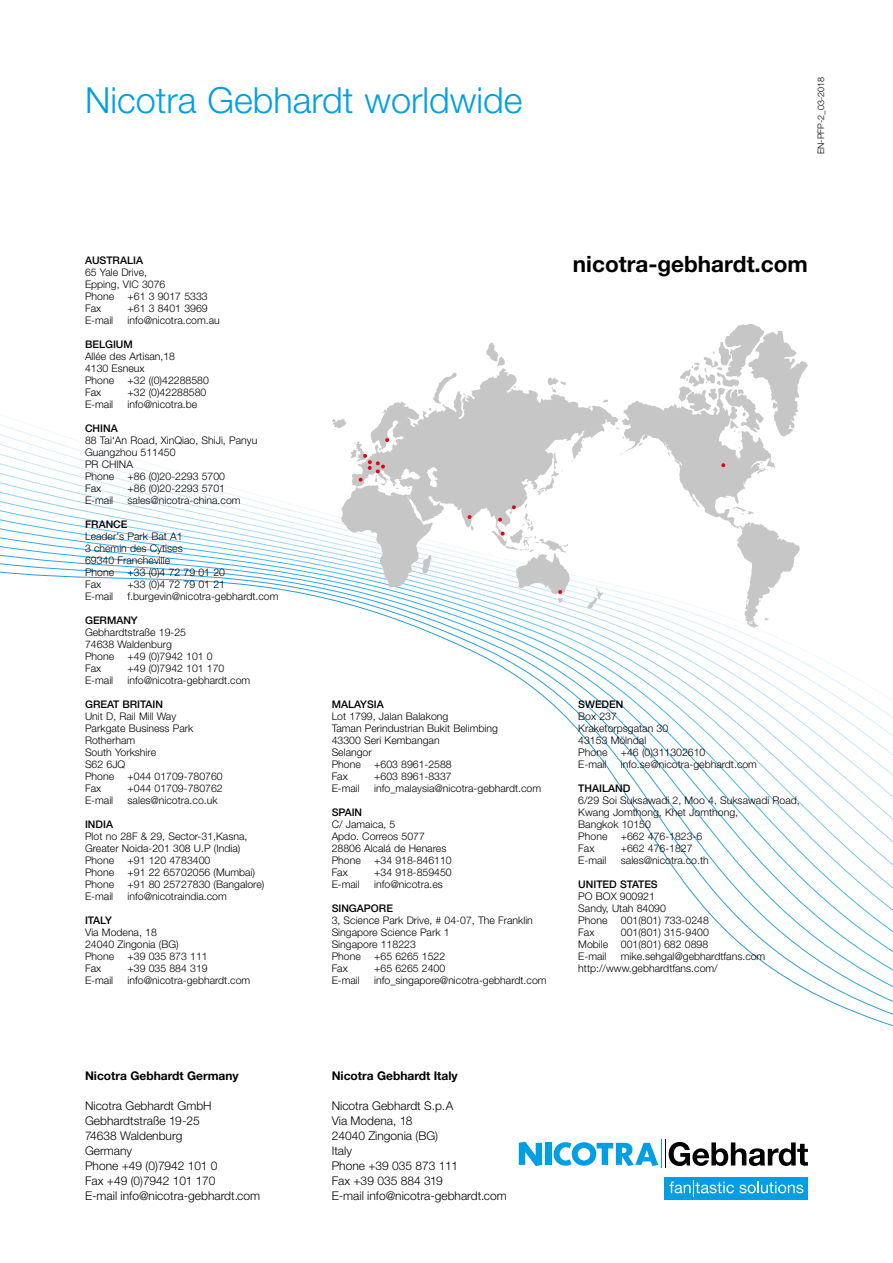
<style>
.page{position:relative;width:893px;height:1263px;background:#fff}
.page>*{position:absolute;margin:0;border:0;box-sizing:border-box;transform-origin:0 0}
.t1{font:300 36px "Helvetica Neue";color:#009fe3}
.t2{font:700 22.5px "Helvetica Neue";color:#000}
.t3{font:300 12px/15px "Helvetica Neue";color:#000}
.t4{font:700 12px "Helvetica Neue";color:#000}
.t5{font:300 10.5px/12px "Helvetica Neue";color:#000}
.t6{font:500 10.5px "Helvetica Neue";color:#000}
.t7{font:300 9px "Helvetica Neue LT Pro";color:#000}
</style>
<div class="page">
<svg style="left:0;top:530px;width:893px;height:497px"></svg>
<svg style="left:332px;top:324px;width:476px;height:304px"></svg>
<svg style="left:519px;top:1141px;width:23px;height:25px"></svg>
<div style="left:545px;top:1143px;width:6px;height:22px;background:#009fe3"></div>
<svg style="left:554px;top:1140px;width:254px;height:28px"></svg>
<div style="left:665px;top:1177px;width:143px;height:23px;background:#009fe3"></div>
<svg style="left:669px;top:1180px;width:134px;height:17px"></svg>
<h1 class="t1" style="left:85px;top:79px;width:439px">Nicotra Gebhardt worldwide</h1>
<p class="t7" style="left:816px;top:154px;width:79px;rotate:-90deg">EN-PFP-2_03-2018</p>
<p class="t6" style="left:85px;top:254px;width:59px">AUSTRALIA</p>
<p class="t5" style="left:85px;top:266px;width:64px">65 Yale Drive,</p>
<p class="t5" style="left:85px;top:278px;width:82px">Epping, VIC 3076<br>Phone</p>
<p class="t5" style="left:128px;top:290px;width:82px">+61 3 9017 5333</p>
<p class="t5" style="left:85px;top:302px;width:18px">Fax</p>
<p class="t5" style="left:128px;top:302px;width:82px">+61 3 8401 3969</p>
<p class="t5" style="left:85px;top:314px;width:30px">E-mail</p>
<p class="t5" style="left:128px;top:314px;width:94px">info@nicotra.com.au</p>
<p class="t6" style="left:85px;top:338px;width:49px">BELGIUM</p>
<p class="t5" style="left:85px;top:350px;width:92px">Allée des Artisan,18<br>4130 Esneux<br>Phone</p>
<p class="t5" style="left:128px;top:374px;width:83px">+32 ((0)42288580</p>
<p class="t5" style="left:85px;top:386px;width:18px">Fax</p>
<p class="t5" style="left:128px;top:386px;width:80px">+32 (0)42288580</p>
<p class="t5" style="left:85px;top:398px;width:30px">E-mail</p>
<p class="t5" style="left:128px;top:398px;width:71px">info@nicotra.be</p>
<p class="t6" style="left:85px;top:422px;width:34px">CHINA</p>
<p class="t5" style="left:85px;top:434px;width:174px">88 Tai‘An Road, XinQiao, ShiJi, Panyu<br>Guangzhou 511450<br>PR CHINA<br>Phone</p>
<p class="t5" style="left:128px;top:470px;width:99px">+86 (0)20-2293 5700</p>
<p class="t5" style="left:85px;top:482px;width:18px">Fax</p>
<p class="t5" style="left:128px;top:482px;width:99px">+86 (0)20-2293 5701</p>
<p class="t5" style="left:85px;top:494px;width:30px">E-mail</p>
<p class="t5" style="left:128px;top:494px;width:115px">sales@nicotra-china.com</p>
<p class="t6" style="left:85px;top:518px;width:44px">FRANCE</p>
<p class="t5" style="left:85px;top:530px;width:99px">Leader's Park Bat A1<br>3 chemin des Cytises<br>69340 Francheville<br>Phone</p>
<p class="t5" style="left:128px;top:566px;width:99px">+33 (0)4 72 79 01 20</p>
<p class="t5" style="left:85px;top:578px;width:18px">Fax</p>
<p class="t5" style="left:128px;top:578px;width:99px">+33 (0)4 72 79 01 21</p>
<p class="t5" style="left:85px;top:590px;width:30px">E-mail</p>
<p class="t5" style="left:128px;top:590px;width:152px">f.burgevin@nicotra-gebhardt.com</p>
<p class="t6" style="left:85px;top:614px;width:54px">GERMANY</p>
<p class="t5" style="left:85px;top:626px;width:103px">Gebhardtstraße 19-25<br>74638 Waldenburg<br>Phone</p>
<p class="t5" style="left:128px;top:650px;width:87px">+49 (0)7942 101 0</p>
<p class="t5" style="left:85px;top:662px;width:18px">Fax</p>
<p class="t5" style="left:128px;top:662px;width:98px">+49 (0)7942 101 170</p>
<p class="t5" style="left:85px;top:674px;width:30px">E-mail</p>
<p class="t5" style="left:128px;top:674px;width:124px">info@nicotra-gebhardt.com</p>
<p class="t6" style="left:85px;top:698px;width:79px">GREAT BRITAIN</p>
<p class="t5" style="left:85px;top:710px;width:110px">Unit D, Rail Mill Way<br>Parkgate Business Park<br>Rotherham<br>South Yorkshire<br>S62 6JQ<br>Phone</p>
<p class="t5" style="left:128px;top:770px;width:97px">+044 01709-780760</p>
<p class="t5" style="left:85px;top:782px;width:18px">Fax</p>
<p class="t5" style="left:128px;top:782px;width:97px">+044 01709-780762</p>
<p class="t5" style="left:85px;top:794px;width:30px">E-mail</p>
<p class="t5" style="left:128px;top:794px;width:92px">sales@nicotra.co.uk</p>
<p class="t6" style="left:85px;top:818px;width:30px">INDIA</p>
<p class="t5" style="left:85px;top:830px;width:164px">Plot no 28F &amp; 29, Sector-31,Kasna,<br>Greater Noida-201 308 U.P (India)<br>Phone</p>
<p class="t5" style="left:128px;top:854px;width:84px">+91 120 4783400</p>
<p class="t5" style="left:85px;top:866px;width:31px">Phone</p>
<p class="t5" style="left:128px;top:866px;width:129px">+91 22 65702056 (Mumbai)</p>
<p class="t5" style="left:85px;top:878px;width:31px">Phone</p>
<p class="t5" style="left:128px;top:878px;width:138px">+91 80 25727830 (Bangalore)</p>
<p class="t5" style="left:85px;top:890px;width:30px">E-mail</p>
<p class="t5" style="left:128px;top:890px;width:101px">info@nicotraindia.com</p>
<p class="t6" style="left:85px;top:914px;width:28px">ITALY</p>
<p class="t5" style="left:85px;top:926px;width:95px">Via Modena, 18<br>24040 Zingonia (BG)<br>Phone</p>
<p class="t5" style="left:128px;top:950px;width:82px">+39 035 873 111</p>
<p class="t5" style="left:85px;top:962px;width:18px">Fax</p>
<p class="t5" style="left:128px;top:962px;width:82px">+39 035 884 319</p>
<p class="t5" style="left:85px;top:974px;width:30px">E-mail</p>
<p class="t5" style="left:128px;top:974px;width:124px">info@nicotra-gebhardt.com</p>
<p class="t4" style="left:85px;top:1068px;width:155px">Nicotra Gebhardt Germany</p>
<p class="t3" style="left:85px;top:1098px;width:177px">Nicotra Gebhardt GmbH<br>Gebhardtstraße 19-25<br>74638 Waldenburg<br>Germany<br>Phone +49 (0)7942 101 0<br>Fax +49 (0)7942 101 170<br>E-mail info@nicotra-gebhardt.com</p>
<h2 class="t2" style="left:573px;top:250px;width:236px">nicotra-gebhardt.com</h2>
<p class="t6" style="left:332px;top:698px;width:54px">MALAYSIA</p>
<p class="t5" style="left:332px;top:710px;width:168px">Lot 1799, Jalan Balakong<br>Taman Perindustrian Bukit Belimbing<br>43300 Seri Kembangan<br>Selangor<br>Phone</p>
<p class="t5" style="left:374px;top:758px;width:79px">+603 8961-2588</p>
<p class="t5" style="left:332px;top:770px;width:18px">Fax</p>
<p class="t5" style="left:374px;top:770px;width:79px">+603 8961-8337</p>
<p class="t5" style="left:332px;top:782px;width:30px">E-mail</p>
<p class="t5" style="left:374px;top:782px;width:168px">info_malaysia@nicotra-gebhardt.com</p>
<p class="t6" style="left:332px;top:806px;width:32px">SPAIN</p>
<p class="t5" style="left:332px;top:818px;width:116px">C/ Jamaica, 5<br>Apdo. Correos 5077<br>28806 Alcalá de Henares<br>Phone</p>
<p class="t5" style="left:374px;top:854px;width:79px">+34 918-846110</p>
<p class="t5" style="left:332px;top:866px;width:18px">Fax</p>
<p class="t5" style="left:374px;top:866px;width:79px">+34 918-859450</p>
<p class="t5" style="left:332px;top:878px;width:30px">E-mail</p>
<p class="t5" style="left:374px;top:878px;width:70px">info@nicotra.es</p>
<p class="t6" style="left:332px;top:902px;width:63px">SINGAPORE</p>
<p class="t5" style="left:332px;top:914px;width:203px">3, Science Park Drive, # 04-07, The Franklin<br>Singapore Science Park 1<br>Singapore 118223<br>Phone</p>
<p class="t5" style="left:374px;top:950px;width:73px">+65 6265 1522</p>
<p class="t5" style="left:332px;top:962px;width:18px">Fax</p>
<p class="t5" style="left:374px;top:962px;width:73px">+65 6265 2400</p>
<p class="t5" style="left:332px;top:974px;width:30px">E-mail</p>
<p class="t5" style="left:374px;top:974px;width:174px">info_singapore@nicotra-gebhardt.com</p>
<p class="t6" style="left:578px;top:698px;width:47px">SWEDEN</p>
<p class="t5" style="left:578px;top:710px;width:91px">Box 237<br>Kraketorpsgatan 30<br>43153 Mölndal<br>Phone</p>
<p class="t5" style="left:621px;top:746px;width:86px">+46 (0)311302610</p>
<p class="t5" style="left:578px;top:758px;width:30px">E-mail</p>
<p class="t5" style="left:621px;top:758px;width:138px">info.se@nicotra-gebhardt.com</p>
<p class="t6" style="left:578px;top:782px;width:53px">THAILAND</p>
<p class="t5" style="left:578px;top:794px;width:223px">6/29 Soi Suksawadi 2, Moo 4, Suksawadi Road,<br>Kwang Jomthong, Khet Jomthong,<br>Bangkok 10150<br>Phone</p>
<p class="t5" style="left:621px;top:830px;width:83px">+662 476-1823-6</p>
<p class="t5" style="left:578px;top:842px;width:18px">Fax</p>
<p class="t5" style="left:621px;top:842px;width:73px">+662 476-1827</p>
<p class="t5" style="left:578px;top:854px;width:30px">E-mail</p>
<p class="t5" style="left:621px;top:854px;width:89px">sales@nicotra.co.th</p>
<p class="t6" style="left:578px;top:878px;width:81px">UNITED STATES</p>
<p class="t5" style="left:578px;top:890px;width:89px">PO BOX 900921<br>Sandy, Utah 84090<br>Phone</p>
<p class="t5" style="left:621px;top:914px;width:90px">001(801) 733-0248</p>
<p class="t5" style="left:578px;top:926px;width:132px;text-align:justify;text-indent:43px">001(801) 315-9400<br>Mobile 001(801) 682 0898<br>E-mail</p>
<p class="t5" style="left:578px;top:926px;width:18px">Fax</p>
<p class="t5" style="left:578px;top:950px;width:189px;text-indent:43px">mike.sehgal@gebhardtfans.com http://www.gebhardtfans.com/</p>
<p class="t4" style="left:332px;top:1068px;width:127px">Nicotra Gebhardt Italy</p>
<p class="t3" style="left:332px;top:1098px;width:177px">Nicotra Gebhardt S.p.A<br>Via Modena, 18<br>24040 Zingonia (BG)<br>Italy<br>Phone +39 035 873 111<br>Fax +39 035 884 319<br>E-mail info@nicotra-gebhardt.com</p>
</div>
